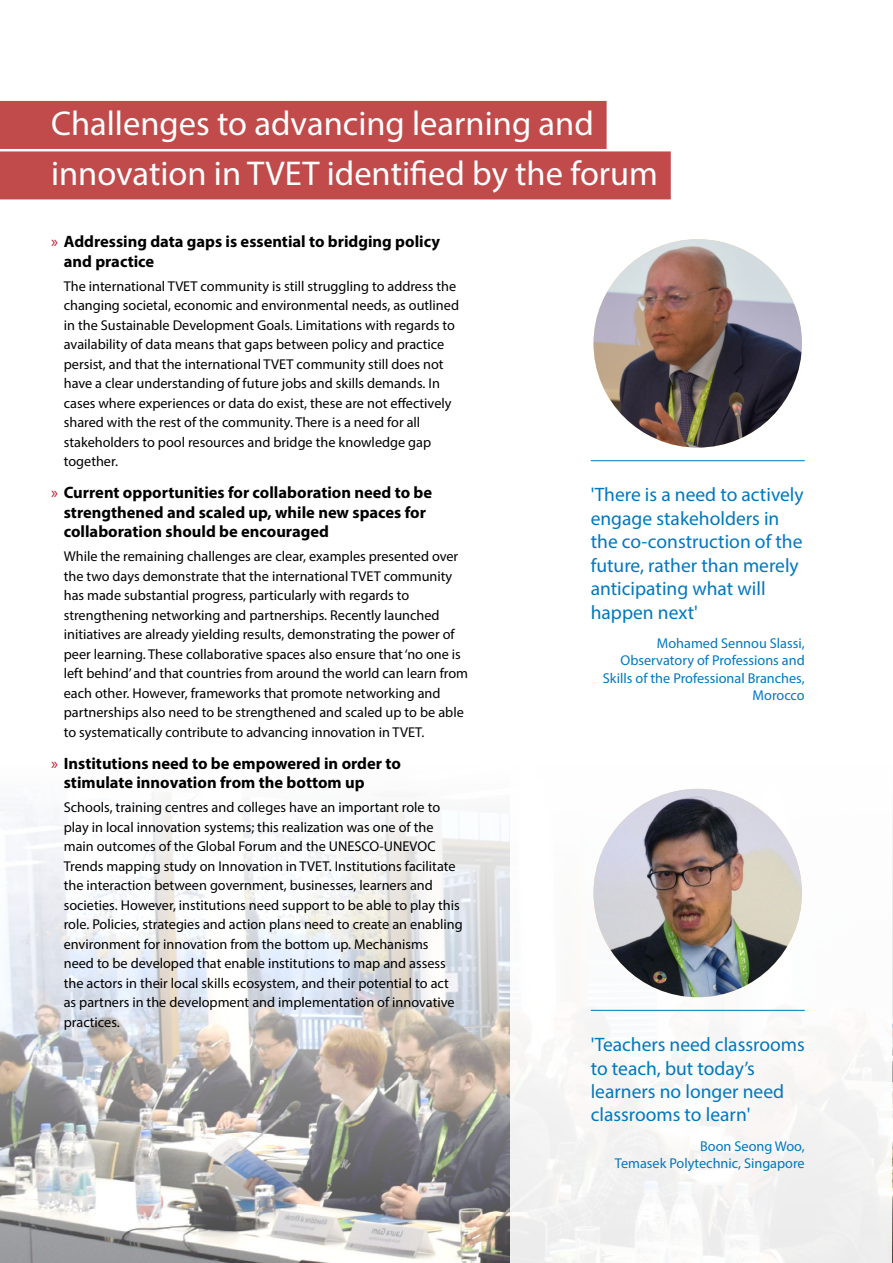
<style>
.page{position:relative;width:893px;height:1263px;background:#fff}
.page>*{position:absolute;margin:0;border:0;box-sizing:border-box;transform-origin:0 0}
.t1{font:34.5px/50.6px "Myriad Pro";color:#fff}
.t2{font:19.5px/23.4px "Myriad Pro";color:#0078bf}
.t3{font:700 16.5px/19.5px "Myriad Pro";color:#000}
.t4{font:14.25px/19.5px "Myriad Pro";color:#000}
.t5{font:14.25px/17.1px "Myriad Pro";color:#0078bf;text-align:right}
.s1{font-weight:400;color:#c11628}
</style>
<div class="page">
<img style="left:0;top:792px;width:893px;height:471px">
<div style="left:510px;top:0;width:381px;height:1263px;background:#fff"></div>
<div style="left:0;top:101px;width:607px;height:48px;background:#c14b4b"></div>
<div style="left:0;top:151px;width:671px;height:48px;background:#c14b4b"></div>
<img style="left:594px;top:789px;width:208px;height:208px;border-radius:104px">
<hr style="left:591px;top:1010px;width:214px;height:1px;background:#0078bf">
<img style="left:594px;top:239px;width:208px;height:209px;border-radius:104px">
<hr style="left:591px;top:460px;width:214px;height:1px;background:#0078bf">
<h1 class="t1" style="left:51px;top:98px;width:608px">Challenges to advancing learning and innovation in TVET identified by the forum</h1>
<p class="t3" style="left:64px;top:231px;width:378px;text-indent:-13px"><span class="s1">»</span> Addressing data gaps is essential to bridging policy and practice</p>
<p class="t4" style="left:64px;top:276px;width:397px">The international TVET community is still struggling to address the changing societal, economic and environmental needs, as outlined in the Sustainable Development Goals. Limitations with regards to availability of data means that gaps between policy and practice persist, and that the international TVET community still does not have a clear understanding of future jobs and skills demands. In cases where experiences or data do exist, these are not effectively shared with the rest of the community. There is a need for all stakeholders to pool resources and bridge the knowledge gap together.</p>
<p class="t3" style="left:64px;top:482px;width:370px;text-indent:-13px"><span class="s1">»</span> Current opportunities for collaboration need to be strengthened and scaled up, while new spaces for collaboration should be encouraged</p>
<p class="t4" style="left:64px;top:546px;width:406px">While the remaining challenges are clear, examples presented over the two days demonstrate that the international TVET community has made substantial progress, particularly with regards to strengthening networking and partnerships. Recently launched initiatives are already yielding results, demonstrating the power of peer learning. These collaborative spaces also ensure that ‘no one is left behind’ and that countries from around the world can learn from each other. However, frameworks that promote networking and partnerships also need to be strengthened and scaled up to be able to systematically contribute to advancing innovation in TVET.</p>
<p class="t3" style="left:64px;top:753px;width:339px;text-indent:-13px"><span class="s1">»</span> Institutions need to be empowered in order to stimulate innovation from the bottom up</p>
<p class="t4" style="left:64px;top:797px;width:401px">Schools, training centres and colleges have an important role to play in local innovation systems; this realization was one of the main outcomes of the Global Forum and the UNESCO-UNEVOC Trends mapping study on Innovation in TVET. Institutions facilitate the interaction between government, businesses, learners and societies. However, institutions need support to be able to play this role. Policies, strategies and action plans need to create an enabling environment for innovation from the bottom up. Mechanisms<br>need to be developed that enable institutions to map and assess the actors in their local skills ecosystem, and their potential to act as partners in the development and implementation of innovative practices.</p>
<h2 class="t2" style="left:591px;top:483px;width:214px">'There is a need to actively engage stakeholders in the co-construction of the future, rather than merely anticipating what will happen next'</h2>
<p class="t5" style="left:603px;top:635px;width:203px">Mohamed Sennou Slassi,<br>Observatory of Professions and<br>Skills of the Professional Branches,<br>Morocco</p>
<h2 class="t2" style="left:591px;top:1032px;width:216px">'Teachers need classrooms to teach, but today’s learners no longer need classrooms to learn'</h2>
<p class="t5" style="left:615px;top:1138px;width:191px">Boon Seong Woo,<br>Temasek Polytechnic, Singapore</p>
</div>
